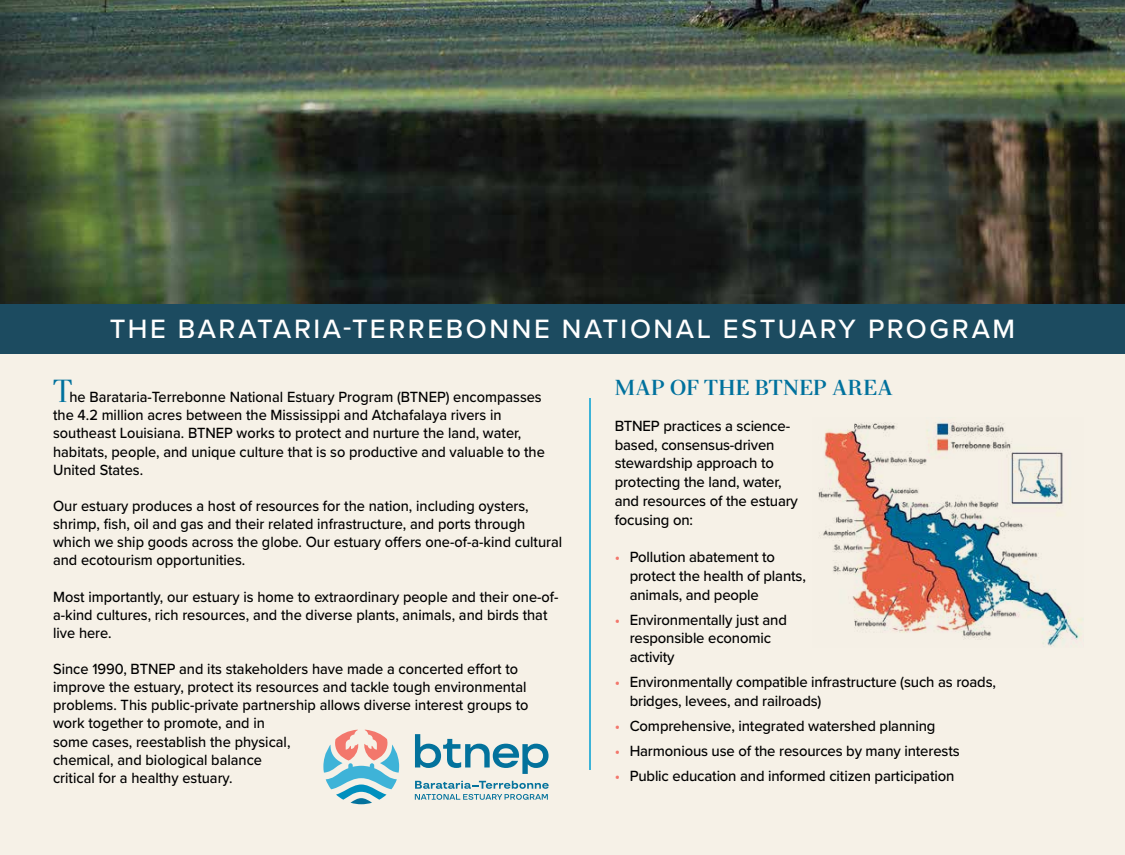
<style>
.page{position:relative;width:1125px;height:855px;background:#fff}
.page>*{position:absolute;margin:0;border:0;box-sizing:border-box;transform-origin:0 0}
.t1{font:500 27.5px "Proxima Nova";letter-spacing:.095em;color:#fff}
.t2{font:700 21.25px "Serif 72 Beta";letter-spacing:.015em;color:#00719d}
.t3{font:500 15.38px/18.1px "Proxima Nova";color:#000;scale:.95 1}
.t4{font:500 15.25px/18.8px "Proxima Nova";letter-spacing:-.01em;color:#000}
.s1{font-family:"Serif 72 Beta";font-weight:400;font-size:31.25px;color:#00719d}
.s2{color:#f3776c}
</style>
<div class="page">
<div style="left:0;top:346px;width:1125px;height:509px;background:#f6f1e7"></div>
<div style="left:0;top:301px;width:1125px;height:52px;background:#1c4b60"></div>
<hr style="left:589px;top:398px;width:2px;height:372px;background:#3cb3d8">
<img style="left:818px;top:422px;width:266px;height:225px">
<svg style="left:323px;top:730px;width:76px;height:74px"></svg>
<svg style="left:415px;top:781px;width:134px;height:19px"></svg>
<svg style="left:415px;top:734px;width:134px;height:40px"></svg>
<img style="left:0;top:0;width:1125px;height:304px">
<h1 class="t1" style="left:110px;top:308px;width:907px">THE BARATARIA-TERREBONNE NATIONAL ESTUARY PROGRAM</h1>
<p class="t3" style="left:53px;top:387px;width:519px"><span class="s1">T</span>he Barataria-Terrebonne National Estuary Program (BTNEP) encompasses the 4.2 million acres between the Mississippi and Atchafalaya rivers in southeast Louisiana. BTNEP works to protect and nurture the land, water, habitats, people, and unique culture that is so productive and valuable to the United States.</p>
<p class="t3" style="left:53px;top:496px;width:537px">Our estuary produces a host of resources for the nation, including oysters, shrimp, fish, oil and gas and their related infrastructure, and ports through which we ship goods across the globe. Our estuary offers one-of-a-kind cultural and ecotourism opportunities.</p>
<p class="t3" style="left:53px;top:587px;width:534px">Most importantly, our estuary is home to extraordinary people and their one-of&shy;a-kind cultures, rich resources, and the diverse plants, animals, and birds that live here.</p>
<p class="t3" style="left:53px;top:659px;width:502px">Since 1990, BTNEP and its stakeholders have made a concerted effort to improve the estuary, protect its resources and tackle tough environmental problems. This public-private partnership allows diverse interest groups to work together to promote, and in<br>some cases, reestablish the physical,<br>chemical, and biological balance<br>critical for a healthy estuary.</p>
<h2 class="t2" style="left:615px;top:374px;width:280px">MAP OF THE BTNEP AREA</h2>
<p class="t4" style="left:615px;top:416px;width:185px">BTNEP practices a science&shy;based, consensus-driven stewardship approach to protecting the land, water, and resources of the estuary focusing on:</p>
<p class="t4" style="left:630px;top:547px;width:178px;text-indent:-15px"><span class="s2">•</span> Pollution abatement to protect the health of plants, animals, and people</p>
<p class="t4" style="left:630px;top:610px;width:159px;text-indent:-15px"><span class="s2">•</span> Environmentally just and responsible economic activity</p>
<p class="t4" style="left:630px;top:672px;width:368px;text-indent:-15px"><span class="s2">•</span> Environmentally compatible infrastructure (such as roads, bridges, levees, and railroads)</p>
<p class="t4" style="left:615px;top:716px;width:322px"><span class="s2">•</span> Comprehensive, integrated watershed planning</p>
<p class="t4" style="left:615px;top:741px;width:346px"><span class="s2">•</span> Harmonious use of the resources by many interests</p>
<p class="t4" style="left:615px;top:766px;width:341px"><span class="s2">•</span> Public education and informed citizen participation</p>
</div>
